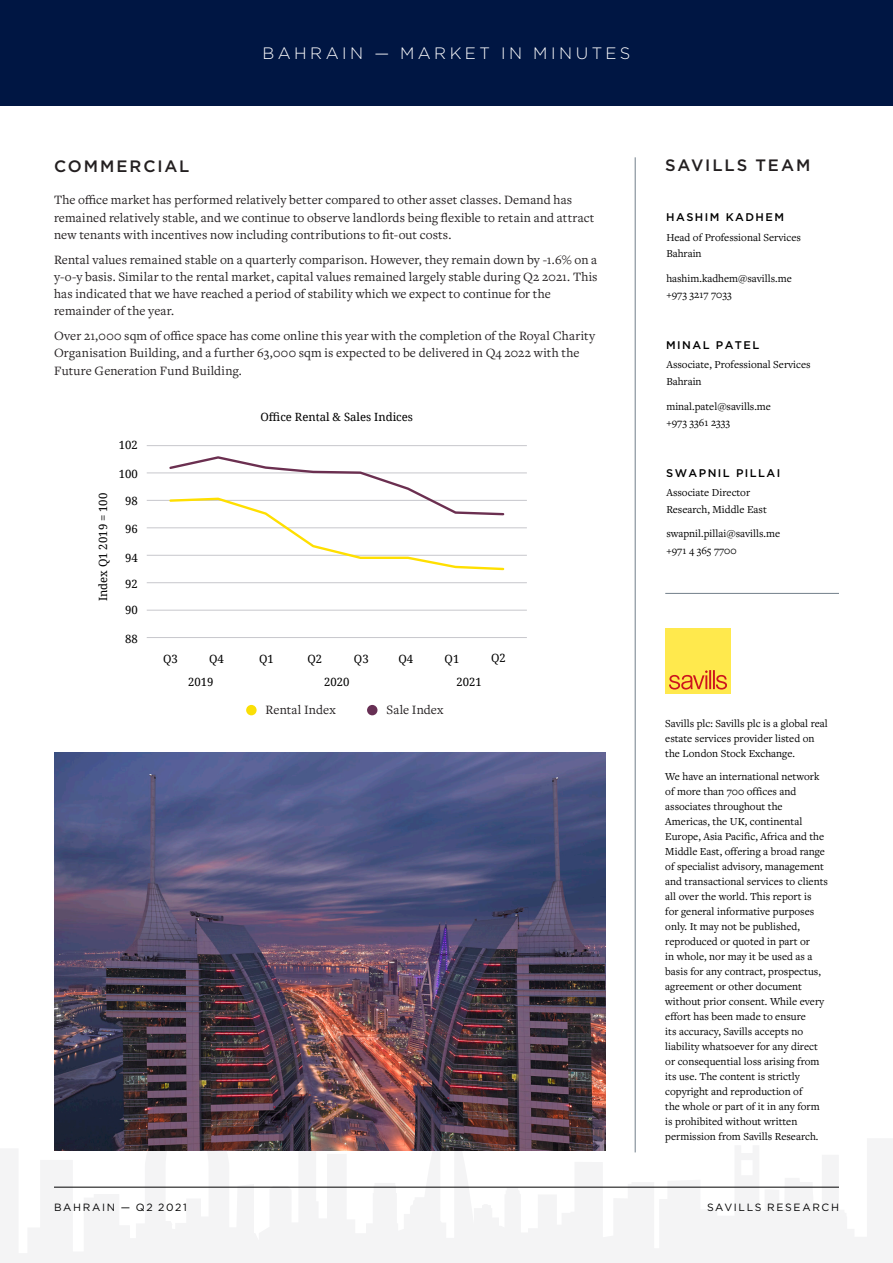
<style>
.page{position:relative;width:893px;height:1263px;background:#fff}
.page>*{position:absolute;margin:0;border:0;box-sizing:border-box;transform-origin:0 0}
.MiM_Strapline{font:300 16.5px "Gotham";letter-spacing:.21em;color:#fff}
.MiM_Strapline-2{font:500 16.5px "Gotham";letter-spacing:.11em;color:#231f20}
.MiM_Chart_Axis_Title{font:13.2px/17.2px "Freight Text Pro";letter-spacing:.005em;color:#231f20}
.t1{font:11.4px "Droid Serif";color:#000001}
.t2{font:11.1px/15px "Freight Text Pro";color:#000001}
.t3{font:500 11.1px "Gotham";letter-spacing:.13em;color:#000001}
.MiM_Strapline-3{font:10.5px "Gotham";letter-spacing:.16em;color:#000001}
</style>
<div class="page">
<svg style="left:0;top:1124px;width:893px;height:139px;fill:#f4f4f5"></svg>
<img style="left:55px;top:753px;width:550px;height:397px">
<div style="left:0;top:0;width:893px;height:105px;background:#001643"></div>
<hr style="left:54px;top:1187px;width:785px;height:1px;background:#000001">
<div style="left:665px;top:628px;width:66px;height:66px;background:#ffe94d"></div>
<svg style="left:669px;top:670px;width:58px;height:19px"></svg>
<hr style="left:635px;top:157px;width:1px;height:995px;background:#727f8a">
<hr style="left:665px;top:593px;width:174px;height:1px;background:#727f8a">
<hr style="left:147px;top:637px;width:380px;height:1px;background:#c7c7cc">
<hr style="left:147px;top:610px;width:380px;height:1px;background:#c7c7cc">
<hr style="left:147px;top:582px;width:380px;height:1px;background:#c7c7cc">
<hr style="left:147px;top:555px;width:380px;height:1px;background:#c7c7cc">
<hr style="left:147px;top:527px;width:380px;height:1px;background:#c7c7cc">
<hr style="left:147px;top:500px;width:380px;height:1px;background:#c7c7cc">
<hr style="left:147px;top:472px;width:380px;height:1px;background:#c7c7cc">
<hr style="left:147px;top:445px;width:380px;height:1px;background:#c7c7cc">
<svg style="left:168px;top:456px;width:338px;height:115px"></svg>
<div style="left:246px;top:705px;width:11px;height:10px;background:#fadf06;border-radius:50%"></div>
<div style="left:367px;top:705px;width:10px;height:10px;background:#672f54;border-radius:50%"></div>
<p class="MiM_Strapline" style="left:263px;top:43px;width:369px">BAHRAIN — MARKET IN MINUTES</p>
<p class="MiM_Strapline-2" style="left:54px;top:155px;width:137px">COMMERCIAL</p>
<p class="MiM_Chart_Axis_Title" style="left:54px;top:191px;width:542px">The office market has performed relatively better compared to other asset classes. Demand has remained relatively stable, and we continue to observe landlords being flexible to retain and attract new tenants with incentives now including contributions to fit-out costs.</p>
<p class="MiM_Chart_Axis_Title" style="left:54px;top:250px;width:545px">Rental values remained stable on a quarterly comparison. However, they remain down by -1.6% on a y-o-y basis. Similar to the rental market, capital values remained largely stable during Q2 2021. This has indicated that we have reached a period of stability which we expect to continue for the remainder of the year.</p>
<p class="MiM_Chart_Axis_Title" style="left:54px;top:327px;width:543px">Over 21,000 sqm of office space has come online this year with the completion of the Royal Charity<br>Organisation Building, and a further 63,000 sqm is expected to be delivered in Q4 2022 with the<br>Future Generation Fund Building.</p>
<p class="t1" style="left:95px;top:601px;width:110px;rotate:-90deg">Index Q1 2019 = 100</p>
<p class="t1" style="left:119px;top:437px;width:21px">102</p>
<p class="t1" style="left:119px;top:466px;width:21px">100</p>
<p class="t1" style="left:125px;top:493px;width:14px">98</p>
<p class="t1" style="left:125px;top:521px;width:14px">96</p>
<p class="t1" style="left:125px;top:550px;width:14px">94</p>
<p class="t1" style="left:125px;top:576px;width:14px">92</p>
<p class="t1" style="left:125px;top:602px;width:14px">90</p>
<p class="t1" style="left:125px;top:631px;width:14px">88</p>
<p class="t1" style="left:261px;top:409px;width:154px">Office Rental &amp; Sales Indices</p>
<p class="t1" style="left:163px;top:651px;width:16px">Q3</p>
<p class="t1" style="left:209px;top:651px;width:16px">Q4</p>
<p class="t1" style="left:259px;top:651px;width:16px">Q1</p>
<p class="t1" style="left:307px;top:651px;width:16px">Q2</p>
<p class="t1" style="left:354px;top:651px;width:16px">Q3</p>
<p class="t1" style="left:398px;top:651px;width:16px">Q4</p>
<p class="t1" style="left:445px;top:651px;width:16px">Q1</p>
<p class="t1" style="left:491px;top:650px;width:16px">Q2</p>
<p class="MiM_Chart_Axis_Title" style="left:266px;top:701px;width:72px">Rental Index</p>
<p class="MiM_Chart_Axis_Title" style="left:386px;top:701px;width:58px">Sale Index</p>
<p class="t1" style="left:188px;top:674px;width:27px">2019</p>
<p class="t1" style="left:324px;top:674px;width:27px">2020</p>
<p class="t1" style="left:457px;top:674px;width:27px">2021</p>
<p class="MiM_Strapline-2" style="left:665px;top:154px;width:147px">SAVILLS TEAM</p>
<p class="t3" style="left:666px;top:210px;width:119px">HASHIM KADHEM</p>
<p class="t2" style="left:666px;top:229px;width:136px;line-height:16.5px">Head of Professional Services<br>Bahrain</p>
<p class="t2" style="left:666px;top:270px;width:127px;line-height:16.5px">hashim.kadhem@savills.me +973 3217 7033</p>
<p class="t3" style="left:666px;top:338px;width:95px">MINAL PATEL</p>
<p class="t2" style="left:666px;top:356px;width:146px;line-height:16.5px">Associate, Professional Services<br>Bahrain</p>
<p class="t2" style="left:666px;top:397px;width:106px;line-height:16.5px">minal.patel@savills.me +973 3361 2333</p>
<p class="t3" style="left:666px;top:465px;width:116px">SWAPNIL PILLAI</p>
<p class="t2" style="left:666px;top:484px;width:102px;line-height:16.5px">Associate Director<br>Research, Middle East</p>
<p class="t2" style="left:666px;top:525px;width:115px;line-height:16.5px">swapnil.pillai@savills.me +971 4 365 7700</p>
<p class="t2" style="left:665px;top:715px;width:164px">Savills plc: Savills plc is a global real estate services provider listed on the London Stock Exchange.</p>
<p class="t2" style="left:665px;top:768px;width:164px">We have an international network of more than 700 offices and associates throughout the<br>Americas, the UK, continental<br>Europe, Asia Pacific, Africa and the<br>Middle East, offering a broad range of specialist advisory, management and transactional services to clients all over the world. This report is<br>for general informative purposes only. It may not be published, reproduced or quoted in part or<br>in whole, nor may it be used as a basis for any contract, prospectus, agreement or other document without prior consent. While every effort has been made to ensure<br>its accuracy, Savills accepts no liability whatsoever for any direct or consequential loss arising from its use. The content is strictly copyright and reproduction of<br>the whole or part of it in any form is prohibited without written permission from Savills Research.</p>
<p class="MiM_Strapline-3" style="left:54px;top:1200px;width:134px">BAHRAIN — Q2 2021</p>
<p class="MiM_Strapline-3" style="left:707px;top:1200px;width:133px">SAVILLS RESEARCH</p>
</div>
